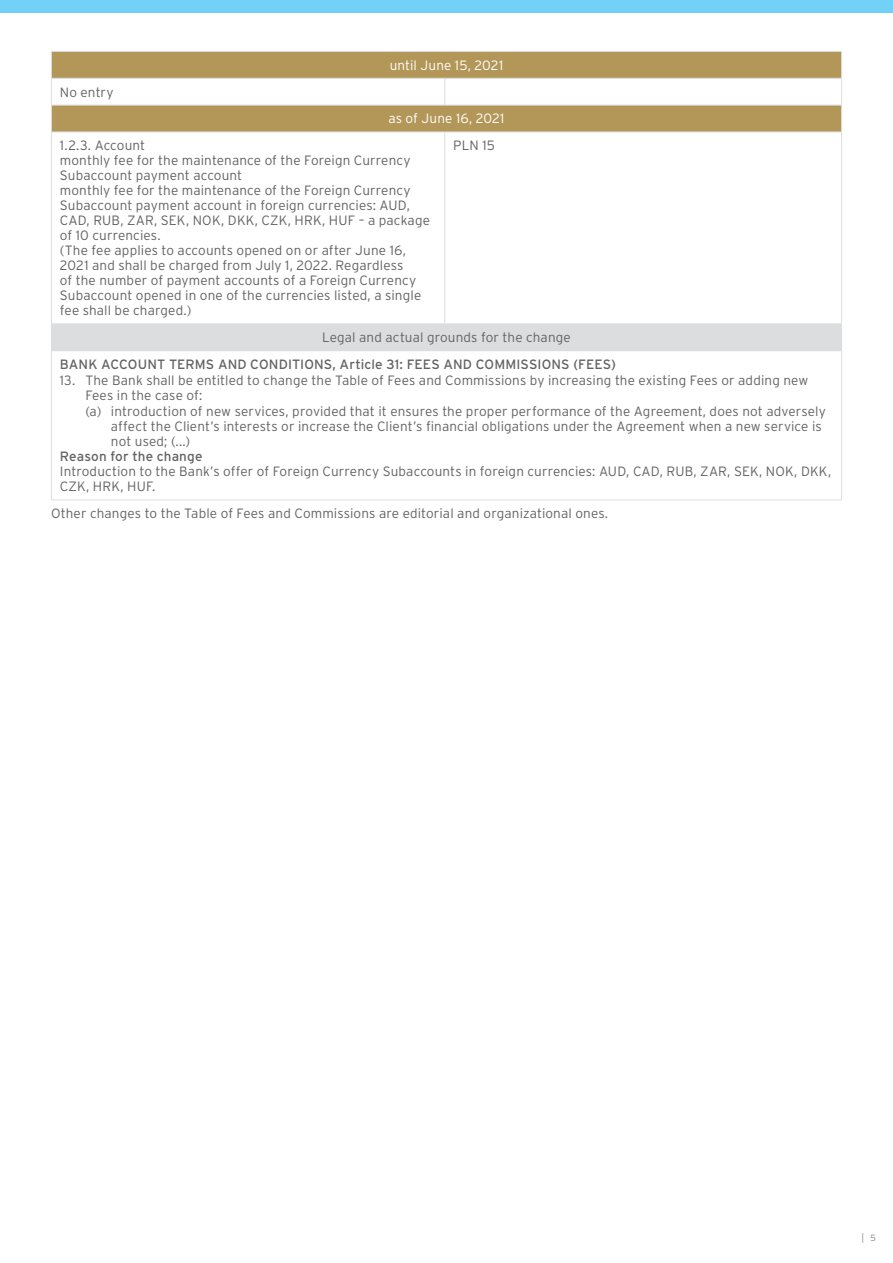
<style>
.page{position:relative;width:893px;height:1263px;background:#fff}
.page>*{position:absolute;margin:0;border:0;box-sizing:border-box;transform-origin:0 0}
.t1{font:300 13.5px/15px "Interstate Pl";letter-spacing:.01em;color:#636366}
.t2{font:13.5px "Interstate Pl";letter-spacing:.005em;color:#636366}
.t3{font:300 13.5px "Interstate Pl";letter-spacing:.01em;color:#fff}
.t4{font:300 9.9px "Interstate Pl";color:#808285;scale:.91 1}
.s1{font-size:9px}
</style>
<div class="page">
<svg style="left:52px;top:52px;width:789px;height:80px;fill:#b39758"></svg>
<div style="left:51px;top:324px;width:791px;height:27px;background:#dcddde"></div>
<hr style="left:51px;top:51px;width:394px;height:1px;background:#dcddde">
<hr style="left:445px;top:51px;width:397px;height:1px;background:#dcddde">
<hr style="left:51px;top:78px;width:394px;height:1px;background:#dcddde">
<hr style="left:445px;top:78px;width:397px;height:1px;background:#dcddde">
<hr style="left:51px;top:105px;width:394px;height:1px;background:#dcddde">
<hr style="left:445px;top:105px;width:397px;height:1px;background:#dcddde">
<hr style="left:51px;top:132px;width:394px;height:1px;background:#dcddde">
<hr style="left:445px;top:132px;width:397px;height:1px;background:#dcddde">
<hr style="left:51px;top:323px;width:394px;height:1px;background:#dcddde">
<hr style="left:445px;top:323px;width:397px;height:1px;background:#dcddde">
<svg style="left:51px;top:52px;width:1px;height:80px"></svg>
<svg style="left:444px;top:79px;width:1px;height:26px"></svg>
<svg style="left:841px;top:52px;width:1px;height:80px"></svg>
<hr style="left:51px;top:132px;width:1px;height:191px;background:#dcddde">
<hr style="left:444px;top:132px;width:1px;height:191px;background:#dcddde">
<hr style="left:841px;top:132px;width:1px;height:191px;background:#dcddde">
<hr style="left:51px;top:351px;width:1px;height:148px;background:#dcddde">
<hr style="left:841px;top:351px;width:1px;height:148px;background:#dcddde">
<hr style="left:51px;top:499px;width:394px;height:1px;background:#dcddde">
<hr style="left:445px;top:499px;width:397px;height:1px;background:#dcddde">
<div style="left:0;top:0;width:893px;height:13px;background:#72d1f6"></div>
<p class="t1" style="left:60px;top:84px;width:55px">No entry</p>
<p class="t3" style="left:390px;top:57px;width:115px">until June 15, 2021</p>
<p class="t3" style="left:388px;top:111px;width:118px">as of June 16, 2021</p>
<p class="t1" style="left:60px;top:138px;width:372px">1.2.3. Account<br>monthly fee for the maintenance of the Foreign Currency Subaccount payment account<br>monthly fee for the maintenance of the Foreign Currency Subaccount payment account in foreign currencies: AUD, CAD, RUB, ZAR, SEK, NOK, DKK, CZK, HRK, HUF – a package of 10 currencies.<br>(The fee applies to accounts opened on or after June 16, 2021 and shall be charged from July 1, 2022. Regardless<br>of the number of payment accounts of a Foreign Currency Subaccount opened in one of the currencies listed, a single fee shall be charged.)</p>
<p class="t1" style="left:453px;top:138px;width:43px">PLN 15</p>
<p class="t1" style="left:322px;top:330px;width:250px">Legal and actual grounds for the change</p>
<p class="t2" style="left:60px;top:357px;width:557px">BANK ACCOUNT TERMS AND CONDITIONS, Article 31: FEES AND COMMISSIONS (FEES)</p>
<p class="t1" style="left:60px;top:373px;width:750px">13. The Bank shall be entitled to change the Table of Fees and Commissions by increasing the existing Fees or adding new</p>
<p class="t1" style="left:85px;top:388px;width:118px">Fees in the case of:</p>
<p class="t1" style="left:85px;top:404px;width:742px">(a) introduction of new services, provided that it ensures the proper performance of the Agreement, does not adversely</p>
<p class="t1" style="left:111px;top:419px;width:712px">affect the Client’s interests or increase the Client’s financial obligations under the Agreement when a new service is</p>
<p class="t1" style="left:111px;top:434px;width:81px">not used; (...)</p>
<p class="t2" style="left:60px;top:449px;width:144px">Reason for the change</p>
<p class="t1" style="left:60px;top:464px;width:773px">Introduction to the Bank’s offer of Foreign Currency Subaccounts in foreign currencies: AUD, CAD, RUB, ZAR, SEK, NOK, DKK,<br>CZK, HRK, HUF.</p>
<p class="t1" style="left:51px;top:505px;width:559px">Other changes to the Table of Fees and Commissions are editorial and organizational ones.</p>
<p class="t4" style="left:861px;top:1232px;width:17px">| <span class="s1">5</span></p>
</div>
